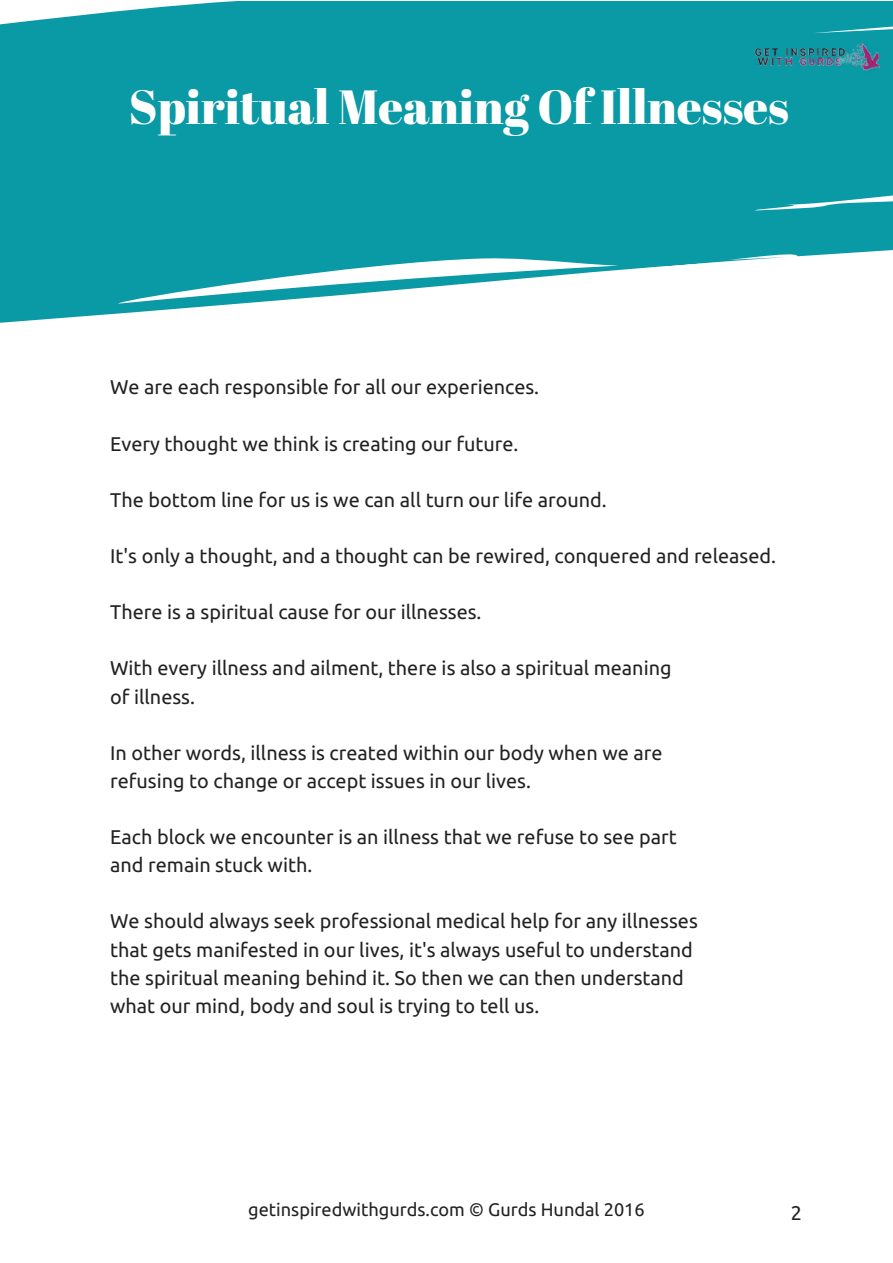
<style>
.page{position:relative;width:893px;height:1263px;background:#fff}
.page>*{position:absolute;margin:0;border:0;box-sizing:border-box;transform-origin:0 0}
.t1{font:48px "Abril Fatface";color:#fff}
.t2{font:19.8px/28px "Ubuntu";color:#222}
.t3{font:18.15px "Ubuntu";color:#222}
</style>
<div class="page">
<svg style="left:0;top:1px;width:892px;height:322px;background:#2ea8b2"></svg>
<img style="left:754px;top:42px;width:127px;height:31px">
<h1 class="t1" style="left:129px;top:80px;width:661px">Spiritual Meaning Of Illnesses</h1>
<p class="t2" style="left:110px;top:373px;width:430px">We are each responsible for all our experiences.</p>
<p class="t2" style="left:110px;top:429px;width:410px">Every thought we think is creating our future.</p>
<p class="t2" style="left:110px;top:485px;width:498px">The bottom line for us is we can all turn our life around.</p>
<p class="t2" style="left:110px;top:541px;width:667px">It's only a thought, and a thought can be rewired, conquered and released.</p>
<p class="t2" style="left:110px;top:598px;width:373px">There is a spiritual cause for our illnesses.</p>
<p class="t2" style="left:110px;top:654px;width:562px">With every illness and ailment, there is also a spiritual meaning of illness.</p>
<p class="t2" style="left:110px;top:738px;width:553px">In other words, illness is created within our body when we are refusing to change or accept issues in our lives.</p>
<p class="t2" style="left:110px;top:822px;width:568px">Each block we encounter is an illness that we refuse to see part and remain stuck with.</p>
<p class="t2" style="left:110px;top:907px;width:589px">We should always seek professional medical help for any illnesses that gets manifested in our lives, it's always useful to understand the spiritual meaning behind it. So then we can then understand what our mind, body and soul is trying to tell us.</p>
<p class="t3" style="left:248px;top:1199px;width:398px">getinspiredwithgurds.com © Gurds Hundal 2016</p>
<p class="t2" style="left:790px;top:1198px;width:13px">2</p>
</div>
